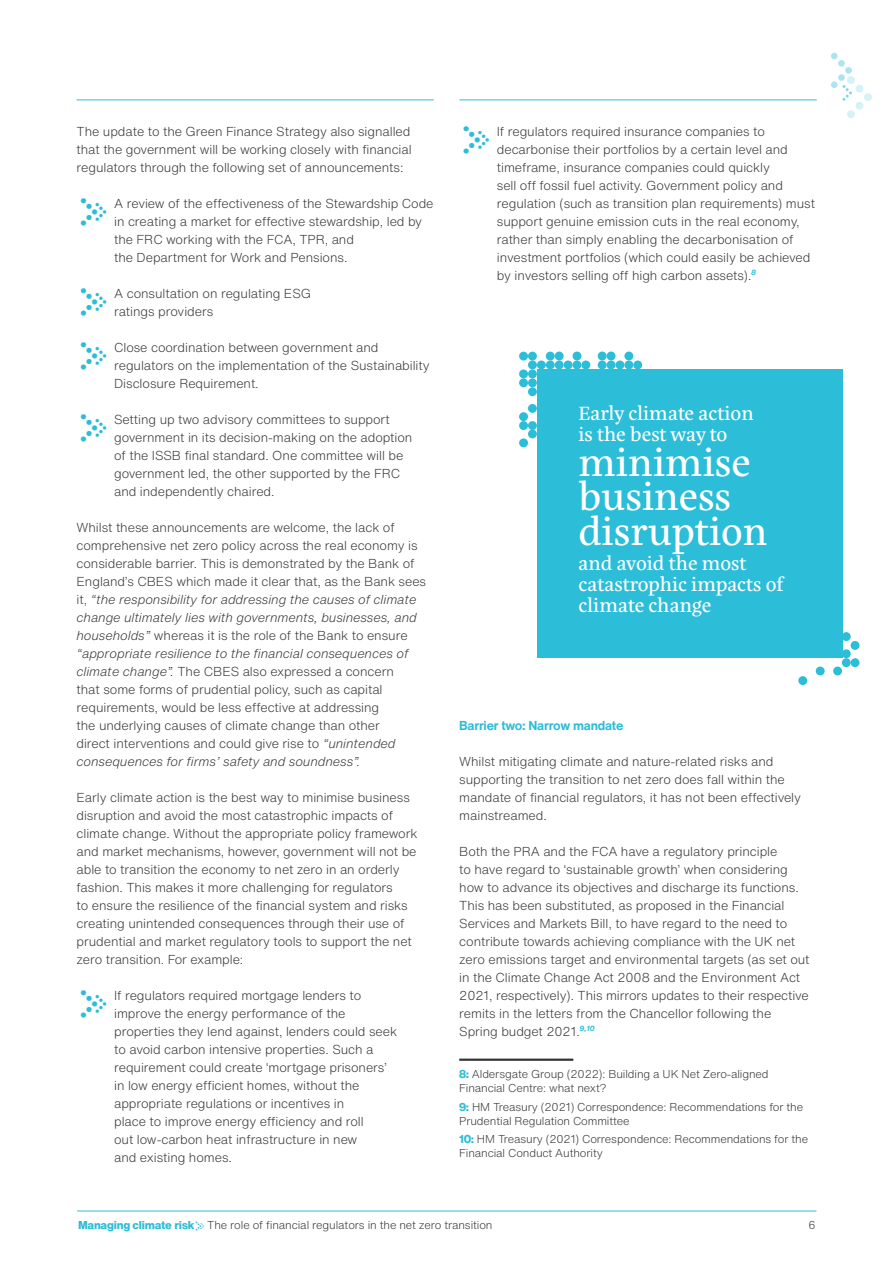
<style>
.page{position:relative;width:893px;height:1263px;background:#fff}
.page>*{position:absolute;margin:0;border:0;box-sizing:border-box;transform-origin:0 0}
._06-Basetext{font:39px/34.5px "Eskorte Latin";letter-spacing:-.005em;color:#fff}
._04_Basetext{font:34.5px "Aldersgate Group";color:#2cbdd8}
._06-Basetext-2{font:19.5px/21px "Eskorte Latin";letter-spacing:-.005em;color:#fff}
._04_Basetext-2{font:300 12.75px/18px "Helvetica Now Text";letter-spacing:-.005em;color:#363536}
._03_Heading_3{font:700 12.75px "Helvetica Now Text";letter-spacing:-.02em;color:#2cbdd8}
.Footnote{font:300 11.25px/14.2px "Helvetica Now Text";letter-spacing:-.01em;color:#363536}
.s1{font-style:italic}
.s2{font-family:"Helvetica Now Display";font-weight:800;color:#2cbdd8}
.s3{font-weight:800;color:#2cbdd8}
.s4{font-family:"Aldersgate Group";font-weight:400;color:#2cbdd8}
</style>
<div class="page">
<hr style="left:77px;top:1210px;width:739px;height:1px;background:#2cbdd8">
<hr style="left:459px;top:99px;width:358px;height:1px;background:#2cbdd8">
<hr style="left:77px;top:99px;width:357px;height:1px;background:#2cbdd8">
<svg style="left:831px;top:53px;width:41px;height:65px"></svg>
<hr style="left:459px;top:1058px;width:114px;height:3px;background:#363536">
<div style="left:537px;top:369px;width:306px;height:288px;background:#2cbdd8"></div>
<div style="left:537px;top:360px;width:9px;height:9px;background:#2cbdd8;border-radius:50%"></div>
<div style="left:528px;top:360px;width:9px;height:9px;background:#2cbdd8;border-radius:50%"></div>
<div style="left:528px;top:369px;width:9px;height:9px;background:#2cbdd8;border-radius:50%"></div>
<div style="left:519px;top:369px;width:9px;height:9px;background:#2cbdd8;border-radius:50%"></div>
<div style="left:519px;top:378px;width:9px;height:9px;background:#2cbdd8;border-radius:50%"></div>
<div style="left:528px;top:378px;width:9px;height:9px;background:#2cbdd8;border-radius:50%"></div>
<div style="left:528px;top:387px;width:9px;height:9px;background:#2cbdd8;border-radius:50%"></div>
<div style="left:528px;top:404px;width:9px;height:9px;background:#2cbdd8;border-radius:50%"></div>
<div style="left:528px;top:421px;width:9px;height:9px;background:#2cbdd8;border-radius:50%"></div>
<div style="left:528px;top:429px;width:9px;height:9px;background:#2cbdd8;border-radius:50%"></div>
<div style="left:519px;top:438px;width:9px;height:9px;background:#2cbdd8;border-radius:50%"></div>
<div style="left:519px;top:421px;width:9px;height:9px;background:#2cbdd8;border-radius:50%"></div>
<div style="left:519px;top:412px;width:9px;height:9px;background:#2cbdd8;border-radius:50%"></div>
<div style="left:528px;top:352px;width:9px;height:9px;background:#2cbdd8;border-radius:50%"></div>
<div style="left:519px;top:352px;width:9px;height:9px;background:#2cbdd8;border-radius:50%"></div>
<div style="left:546px;top:360px;width:9px;height:9px;background:#2cbdd8;border-radius:50%"></div>
<div style="left:555px;top:360px;width:9px;height:9px;background:#2cbdd8;border-radius:50%"></div>
<div style="left:555px;top:351px;width:9px;height:9px;background:#2cbdd8;border-radius:50%"></div>
<div style="left:564px;top:360px;width:8px;height:9px;background:#2cbdd8;border-radius:50%"></div>
<div style="left:572px;top:360px;width:9px;height:9px;background:#2cbdd8;border-radius:50%"></div>
<div style="left:572px;top:351px;width:9px;height:9px;background:#2cbdd8;border-radius:50%"></div>
<div style="left:581px;top:360px;width:9px;height:9px;background:#2cbdd8;border-radius:50%"></div>
<div style="left:598px;top:360px;width:9px;height:9px;background:#2cbdd8;border-radius:50%"></div>
<div style="left:607px;top:360px;width:8px;height:9px;background:#2cbdd8;border-radius:50%"></div>
<div style="left:615px;top:360px;width:9px;height:9px;background:#2cbdd8;border-radius:50%"></div>
<div style="left:624px;top:360px;width:9px;height:9px;background:#2cbdd8;border-radius:50%"></div>
<div style="left:633px;top:360px;width:9px;height:9px;background:#2cbdd8;border-radius:50%"></div>
<div style="left:598px;top:351px;width:9px;height:9px;background:#2cbdd8;border-radius:50%"></div>
<div style="left:607px;top:351px;width:8px;height:9px;background:#2cbdd8;border-radius:50%"></div>
<div style="left:624px;top:351px;width:9px;height:9px;background:#2cbdd8;border-radius:50%"></div>
<div style="left:546px;top:352px;width:9px;height:8px;background:#2cbdd8;border-radius:50%"></div>
<div style="left:842px;top:658px;width:9px;height:9px;background:#2cbdd8;border-radius:50%"></div>
<div style="left:842px;top:649px;width:9px;height:9px;background:#2cbdd8;border-radius:50%"></div>
<div style="left:842px;top:632px;width:9px;height:9px;background:#2cbdd8;border-radius:50%"></div>
<div style="left:851px;top:641px;width:8px;height:9px;background:#2cbdd8;border-radius:50%"></div>
<div style="left:851px;top:658px;width:8px;height:9px;background:#2cbdd8;border-radius:50%"></div>
<div style="left:833px;top:666px;width:9px;height:9px;background:#2cbdd8;border-radius:50%"></div>
<div style="left:816px;top:666px;width:9px;height:9px;background:#2cbdd8;border-radius:50%"></div>
<div style="left:798px;top:676px;width:9px;height:9px;background:#2cbdd8;border-radius:50%"></div>
<p class="_04_Basetext-2" style="left:77px;top:122px;width:337px;text-align:justify">The update to the Green Finance Strategy also signalled that the government will be working closely with financial regulators through the following set of announcements:</p>
<p class="_04_Basetext" style="left:77px;top:195px;width:36px">k</p>
<p class="_04_Basetext-2" style="left:114px;top:194px;width:321px">A review of the effectiveness of the Stewardship Code in creating a market for effective stewardship, led by the FRC working with the FCA, TPR, and<br>the Department for Work and Pensions.</p>
<p class="_04_Basetext" style="left:77px;top:285px;width:36px">k</p>
<p class="_04_Basetext-2" style="left:114px;top:284px;width:199px">A consultation on regulating ESG ratings providers</p>
<p class="_04_Basetext" style="left:77px;top:339px;width:36px">k</p>
<p class="_04_Basetext-2" style="left:114px;top:338px;width:317px">Close coordination between government and regulators on the implementation of the Sustainability<br>Disclosure Requirement.</p>
<p class="_04_Basetext" style="left:77px;top:411px;width:36px">k</p>
<p class="_04_Basetext-2" style="left:114px;top:410px;width:300px">Setting up two advisory committees to support government in its decision-making on the adoption of the ISSB final standard. One committee will be government led, the other supported by the FRC and independently chaired.</p>
<p class="_04_Basetext-2" style="left:77px;top:518px;width:351px">Whilst these announcements are welcome, the lack of comprehensive net zero policy across the real economy is considerable barrier. This is demonstrated by the Bank of England’s CBES which made it clear that, as the Bank sees it, <span class="s1">“the responsibility for addressing the causes of climate change ultimately lies with governments, businesses, and households”</span> whereas it is the role of the Bank to ensure <span class="s1">“appropriate resilience to the financial consequences of climate change”.</span> The CBES also expressed a concern<br>that some forms of prudential policy, such as capital requirements, would be less effective at addressing<br>the underlying causes of climate change than other<br>direct interventions and could give rise to <span class="s1">“unintended consequences for firms’ safety and soundness”.</span></p>
<p class="_04_Basetext-2" style="left:77px;top:788px;width:343px">Early climate action is the best way to minimise business disruption and avoid the most catastrophic impacts of climate change. Without the appropriate policy framework and market mechanisms, however, government will not be able to transition the economy to net zero in an orderly fashion. This makes it more challenging for regulators<br>to ensure the resilience of the financial system and risks creating unintended consequences through their use of prudential and market regulatory tools to support the net zero transition. For example:</p>
<p class="_04_Basetext" style="left:77px;top:987px;width:36px">k</p>
<p class="_04_Basetext-2" style="left:114px;top:986px;width:284px">If regulators required mortgage lenders to improve the energy performance of the properties they lend against, lenders could seek to avoid carbon intensive properties. Such a requirement could create ‘mortgage prisoners’ in low energy efficient homes, without the appropriate regulations or incentives in<br>place to improve energy efficiency and roll<br>out low-carbon heat infrastructure in new<br>and existing homes.</p>
<p class="_04_Basetext" style="left:459px;top:123px;width:36px">k</p>
<p class="_04_Basetext-2" style="left:497px;top:122px;width:320px">If regulators required insurance companies to decarbonise their portfolios by a certain level and timeframe, insurance companies could quickly<br>sell off fossil fuel activity. Government policy and regulation (such as transition plan requirements) must support genuine emission cuts in the real economy, rather than simply enabling the decarbonisation of investment portfolios (which could easily be achieved by investors selling off high carbon assets).<sup>8</sup></p>
<p class="_06-Basetext-2" style="left:578px;top:403px;width:177px">Early climate action is the best way to</p>
<p class="_06-Basetext" style="left:578px;top:445px;width:191px">minimise business disruption</p>
<p class="_06-Basetext-2" style="left:578px;top:553px;width:206px">and avoid the most catastrophic impacts of climate change</p>
<p class="_03_Heading_3" style="left:459px;top:715px;width:166px">Barrier two: Narrow mandate</p>
<p class="_04_Basetext-2" style="left:459px;top:752px;width:343px">Whilst mitigating climate and nature-related risks and supporting the transition to net zero does fall within the mandate of financial regulators, it has not been effectively mainstreamed.</p>
<p class="_04_Basetext-2" style="left:459px;top:842px;width:352px">Both the PRA and the FCA have a regulatory principle<br>to have regard to ‘sustainable growth’ when considering how to advance its objectives and discharge its functions.<br>This has been substituted, as proposed in the Financial Services and Markets Bill, to have regard to the need to contribute towards achieving compliance with the UK net zero emissions target and environmental targets (as set out in the Climate Change Act 2008 and the Environment Act 2021, respectively). This mirrors updates to their respective remits in the letters from the Chancellor following the Spring budget 2021.<sup>9,10</sup></p>
<p class="Footnote" style="left:459px;top:1066px;width:311px"><span class="s2">8:</span> Aldersgate Group (2022): Building a UK Net Zero-aligned<br>Financial Centre: what next?</p>
<p class="Footnote" style="left:459px;top:1099px;width:345px"><span class="s2">9:</span> HM Treasury (2021) Correspondence: Recommendations for the<br>Prudential Regulation Committee</p>
<p class="Footnote" style="left:459px;top:1131px;width:350px"><span class="s2">10:</span> HM Treasury (2021) Correspondence: Recommendations for the<br>Financial Conduct Authority</p>
<p class="Footnote" style="left:78px;top:1218px;width:416px"><span class="s3">Managing climate risk</span><span class="s4">k</span>The role of financial regulators in the net zero transition</p>
<p class="Footnote" style="left:808px;top:1217px;width:9px">6</p>
</div>
